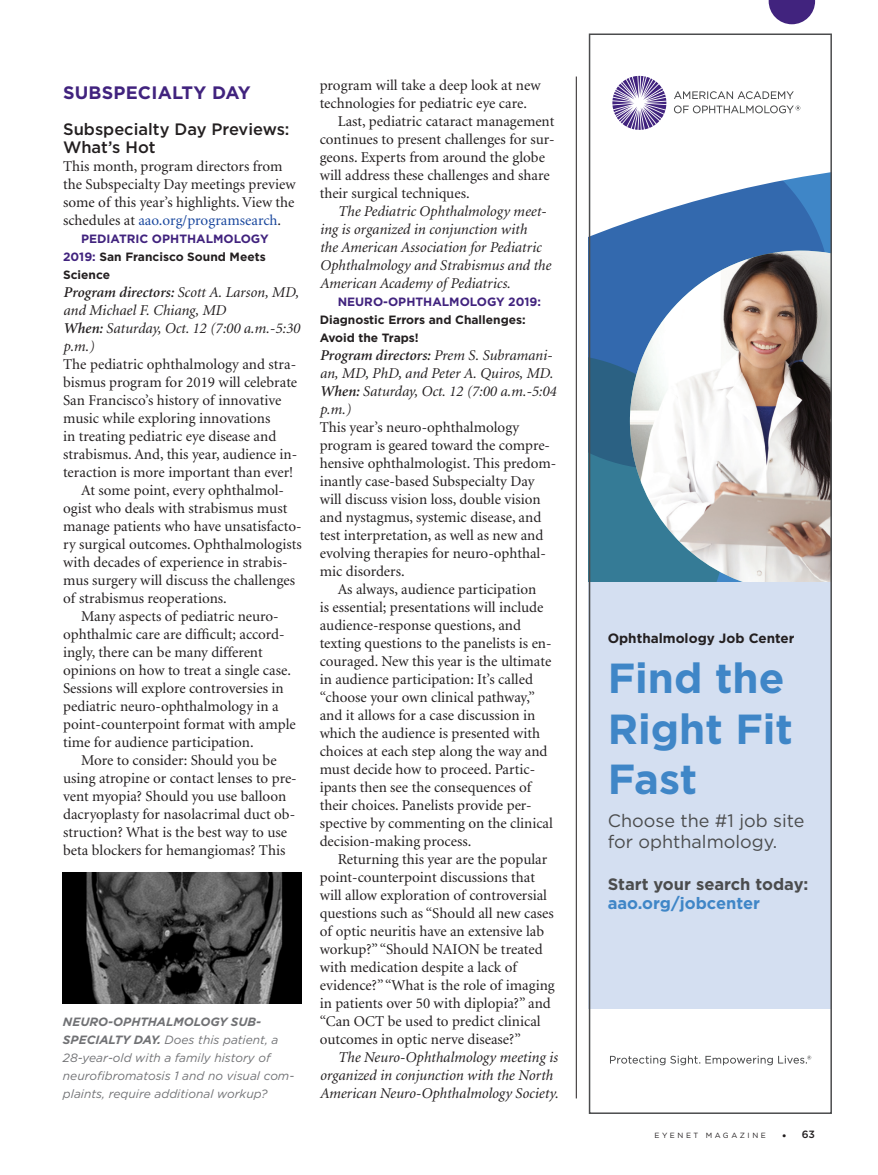
<style>
.page{position:relative;width:878px;height:1175px;background:#fff}
.page>*{position:absolute;margin:0;border:0;box-sizing:border-box;transform-origin:0 0}
.t1{font:700 42px/50.4px "Gotham";color:#3f86c7}
.t2{font:18px/21.6px "Gotham";color:#4b4c4d}
.NB_Section_Head{font:700 18px "Gotham";letter-spacing:.01em;color:#41237e}
.t3{font:700 16.5px/19.8px "Gotham";color:#4b4c4d}
.NB_story_title{font:500 16.5px/18px "Gotham";color:#231f20}
.BODY_text{font:15px/18px "Minion";color:#231f20}
.BODY_text_NO_indent{font:15px/18px "Minion";color:#231f20}
.BODY_text-2{font:italic 15px/18px "Minion";color:#231f20}
.BODY_text_NO_indent-2{font:italic 15px/18px "Minion";color:#231f20}
.t4{font:700 13.5px "Gotham";color:#231f20}
.t5{font:italic 12px/18px "Gotham";color:#717275}
.BODY_text-3{font:700 12px/18px "Gotham";color:#231f20}
.t6{font:500 10.5px "Gotham";color:#231f20}
.t7{font:7.5px "Gotham";letter-spacing:.34em;color:#231f20}
.s1{color:#18469d}
.s2{color:#41237e}
.s3{font-weight:600}
.s4{font-weight:700}
.s5{color:#3f86c7}
.s6{font-weight:300;font-size:12px}
</style>
<div class="page">
<svg style="left:768px;top:0;width:47px;height:24px"></svg>
<img style="left:63px;top:873px;width:239px;height:130px">
<hr style="left:576px;top:76px;width:1px;height:1022px;background:#231f20">
<div style="left:591px;top:254px;width:39px;height:100px;background:#3369ae"></div>
<svg style="left:591px;top:354px;width:39px;height:228px;background:#306f8e"></svg>
<img style="left:630px;top:254px;width:198px;height:328px">
<div style="left:588px;top:582px;width:243px;height:427px;background:#d4dff1"></div>
<svg style="left:591px;top:76px;width:237px;height:178px"></svg>
<svg style="left:610px;top:1055px;width:201px;height:10px"></svg>
<div style="left:588px;top:33px;width:243px;height:1080px;border:2px solid #4b4c4d"></div>
<p class="NB_Section_Head" style="left:63px;top:81px;width:189px">SUBSPECIALTY DAY</p>
<p class="NB_story_title" style="left:63px;top:120px;width:228px">Subspecialty Day Previews:<br>What’s Hot</p>
<p class="BODY_text_NO_indent" style="left:63px;top:158px;width:234px">This month, program directors from the Subspecialty Day meetings preview some of this year’s highlights. View the schedules at <span class="s1">aao.org/programsearch</span>.</p>
<p class="BODY_text-3" style="left:63px;top:230px;width:207px;text-indent:18px"><span class="s2">PEDIATRIC OPHTHALMOLOGY<br>2019:</span> San Francisco Sound Meets<br>Science</p>
<p class="BODY_text_NO_indent-2" style="left:63px;top:284px;width:237px"><span class="s3">Program directors:</span> Scott A. Larson, MD, and Michael F. Chiang, MD</p>
<p class="BODY_text_NO_indent-2" style="left:63px;top:320px;width:238px"><span class="s3">When:</span> Saturday, Oct. 12 (7:00 a.m.-5:30 p.m.)</p>
<p class="BODY_text_NO_indent" style="left:63px;top:356px;width:236px">The pediatric ophthalmology and stra&shy;bismus program for 2019 will celebrate San Francisco’s history of innovative music while exploring innovations<br>in treating pediatric eye disease and strabismus. And, this year, audience in&shy;teraction is more important than ever!</p>
<p class="BODY_text" style="left:63px;top:482px;width:240px;text-indent:18px">At some point, every ophthalmol&shy;ogist who deals with strabismus must manage patients who have unsatisfacto&shy;ry surgical outcomes. Ophthalmologists with decades of experience in strabis&shy;mus surgery will discuss the challenges of strabismus reoperations.</p>
<p class="BODY_text" style="left:63px;top:608px;width:234px;text-indent:18px">Many aspects of pediatric neuro&shy;ophthalmic care are difficult; accord&shy;ingly, there can be many different opinions on how to treat a single case.<br>Sessions will explore controversies in pediatric neuro-ophthalmology in a point-counterpoint format with ample time for audience participation.</p>
<p class="BODY_text" style="left:63px;top:752px;width:235px;text-indent:18px">More to consider: Should you be using atropine or contact lenses to pre&shy;vent myopia? Should you use balloon dacryoplasty for nasolacrimal duct ob&shy;struction? What is the best way to use beta blockers for hemangiomas? This</p>
<p class="t5" style="left:63px;top:1012px;width:233px"><span class="s4">NEURO-OPHTHALMOLOGY SUB-SPECIALTY DAY.</span> Does this patient, a 28-year-old with a family history of neurofibromatosis 1 and no visual com&shy;plaints, require additional workup?</p>
<p class="BODY_text" style="left:320px;top:77px;width:222px">program will take a deep look at new technologies for pediatric eye care.</p>
<p class="BODY_text" style="left:320px;top:113px;width:236px;text-indent:18px">Last, pediatric cataract management continues to present challenges for sur&shy;geons. Experts from around the globe will address these challenges and share their surgical techniques.</p>
<p class="BODY_text-2" style="left:320px;top:203px;width:233px;text-indent:18px">The Pediatric Ophthalmology meet&shy;ing is organized in conjunction with<br>the American Association for Pediatric Ophthalmology and Strabismus and the American Academy of Pediatrics.</p>
<p class="BODY_text-3" style="left:320px;top:293px;width:223px;text-indent:18px"><span class="s2">NEURO-OPHTHALMOLOGY 2019:<br></span>Diagnostic Errors and Challenges:<br>Avoid the Traps!</p>
<p class="BODY_text_NO_indent-2" style="left:320px;top:347px;width:238px"><span class="s3">Program directors:</span> Prem S. Subramani&shy;an, MD, PhD, and Peter A. Quiros, MD.<br><span class="s3">When:</span> Saturday, Oct. 12 (7:00 a.m.-5:04 p.m.)</p>
<p class="BODY_text_NO_indent" style="left:320px;top:419px;width:238px">This year’s neuro-ophthalmology program is geared toward the compre&shy;hensive ophthalmologist. This predom&shy;inantly case-based Subspecialty Day will discuss vision loss, double vision and nystagmus, systemic disease, and test interpretation, as well as new and evolving therapies for neuro-ophthal&shy;mic disorders.</p>
<p class="BODY_text" style="left:320px;top:581px;width:235px;text-indent:18px">As always, audience participation<br>is essential; presentations will include audience-response questions, and texting questions to the panelists is en&shy;couraged. New this year is the ultimate in audience participation: It’s called “choose your own clinical pathway,” and it allows for a case discussion in which the audience is presented with choices at each step along the way and must decide how to proceed. Partic&shy;ipants then see the consequences of their choices. Panelists provide per&shy;spective by commenting on the clinical decision-making process.</p>
<p class="BODY_text" style="left:320px;top:851px;width:236px;text-indent:18px">Returning this year are the popular point-counterpoint discussions that will allow exploration of controversial questions such as “Should all new cases of optic neuritis have an extensive lab workup?” “Should NAION be treated with medication despite a lack of evidence?” “What is the role of imaging in patients over 50 with diplopia?” and “Can OCT be used to predict clinical outcomes in optic nerve disease?”</p>
<p class="BODY_text-2" style="left:320px;top:1049px;width:240px;text-indent:18px">The Neuro-Ophthalmology meeting is organized in conjunction with the North<br>American Neuro-Ophthalmology Society.</p>
<p class="t4" style="left:607px;top:629px;width:188px">Ophthalmology Job Center</p>
<p class="t1" style="left:607px;top:653px;width:187px">Find the<br>Right Fit<br>Fast</p>
<p class="t2" style="left:607px;top:809px;width:198px">Choose the #1 job site for ophthalmology.</p>
<p class="t3" style="left:607px;top:873px;width:202px">Start your search today: <span class="s5">aao.org/jobcenter</span></p>
<p class="t7" style="left:654px;top:1130px;width:113px">EYENET MAGAZINE</p>
<p class="t6" style="left:781px;top:1127px;width:35px"><span class="s6">•</span> 63</p>
</div>
